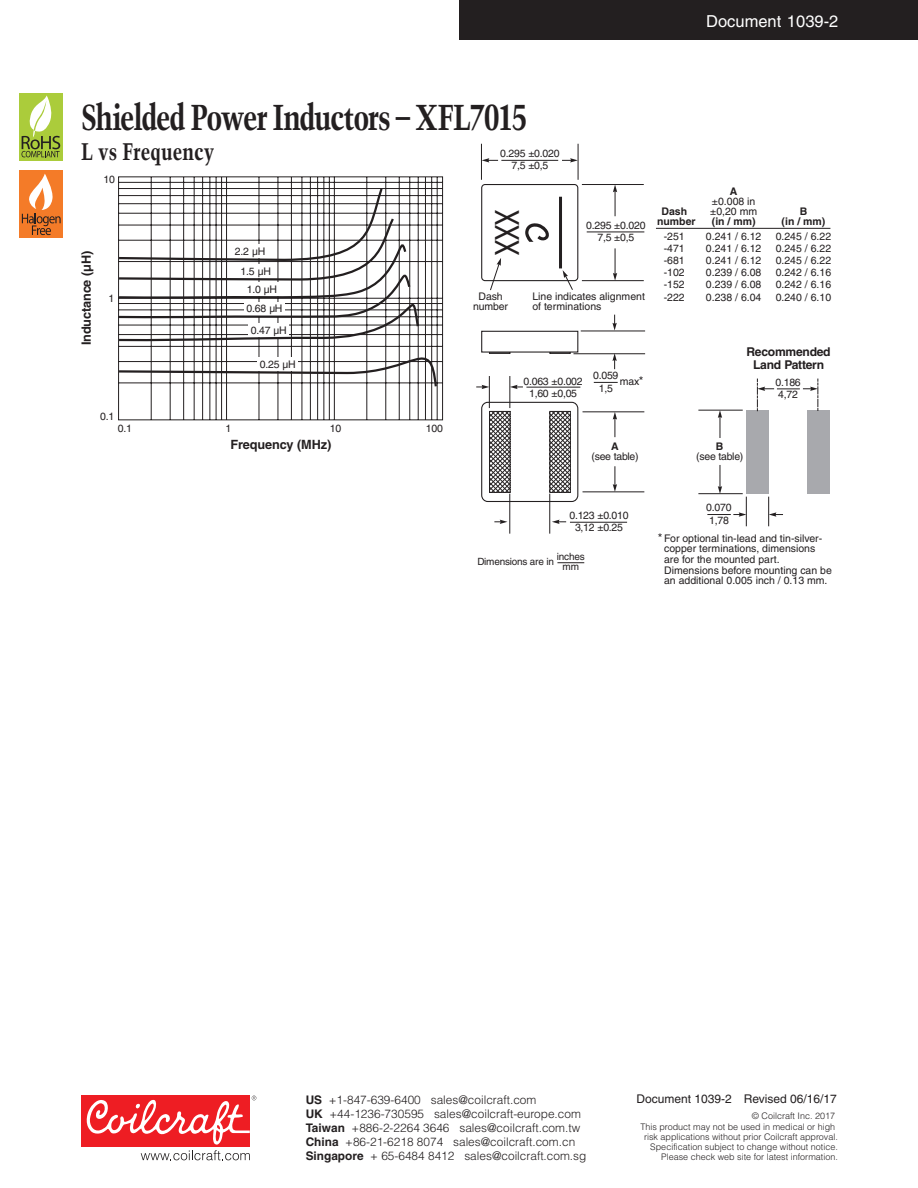
<style>
.page{position:relative;width:918px;height:1188px;background:#fff}
.page>*{position:absolute;margin:0;border:0;box-sizing:border-box;transform-origin:0 0}
.t1{font:700 condensed 36px "Trump Mediaeval";letter-spacing:-.04em;color:#231f20}
.t2{font:32.55px "Tahoma";color:#231f20;scale:.8 1}
.Subhead_-_16_Point_T{font:700 condensed 24px "Trump Mediaeval";color:#231f20}
.Document_number{font:16.5px "Helvetica";color:#fff}
.t3{font:700 12.75px "Helvetica";letter-spacing:-.01em;color:#231f20}
.t4{font:700 12.15px/12.3px "Helvetica";letter-spacing:-.02em;color:#231f20;text-align:center}
.t5{font:12px "Helvetica";color:#231f20}
.t6{font:300 11.85px "Helvetica";color:#231f20}
.t7{font:700 11.85px/14.1px "Helvetica";color:#231f20}
.t8{font:10.5px/12.1px "Helvetica";color:#231f20}
.t9{font:10.5px/12.1px "Helvetica";letter-spacing:-.02em;color:#231f20;text-align:center}
.t10{font:700 10.5px "Helvetica";color:#231f20}
.t11{font:9.9px/9.4px "Helvetica";letter-spacing:-.02em;color:#231f20;text-align:center}
.t12{font:300 9px/9.9px "Helvetica";color:#231f20;text-align:right}
.s1{font-weight:700}
</style>
<div class="page">
<div style="left:459px;top:0;width:459px;height:40px;background:#231f20"></div>
<div style="left:81px;top:1096px;width:169px;height:51px;background:#ee1d23"></div>
<svg style="left:86px;top:1096px;width:170px;height:64px"></svg>
<div style="left:19px;top:93px;width:44px;height:67px;background:#abcc3b"></div>
<svg style="left:22px;top:95px;width:38px;height:62px"></svg>
<div style="left:19px;top:171px;width:44px;height:67px;background:#f47b28"></div>
<svg style="left:22px;top:174px;width:39px;height:61px"></svg>
<svg style="left:613px;top:248px;width:4px;height:32px"></svg>
<svg style="left:612px;top:315px;width:5px;height:16px"></svg>
<svg style="left:612px;top:354px;width:5px;height:15px"></svg>
<svg style="left:613px;top:185px;width:4px;height:31px"></svg>
<svg style="left:482px;top:158px;width:16px;height:5px"></svg>
<svg style="left:562px;top:158px;width:16px;height:5px"></svg>
<hr style="left:587px;top:232px;width:57px;height:1px;background:#231f20">
<hr style="left:501px;top:160px;width:57px;height:1px;background:#231f20">
<hr style="left:582px;top:280px;width:62px;height:1px;background:#231f20">
<hr style="left:582px;top:184px;width:62px;height:1px;background:#231f20">
<svg style="left:594px;top:382px;width:24px;height:1px"></svg>
<hr style="left:573px;top:353px;width:72px;height:1px;background:#231f20">
<hr style="left:581px;top:331px;width:64px;height:1px;background:#231f20">
<hr style="left:481px;top:144px;width:1px;height:36px;background:#231f20">
<hr style="left:578px;top:144px;width:1px;height:36px;background:#231f20">
<div style="left:489px;top:352px;width:21px;height:2px;border:1px solid #231f20"></div>
<div style="left:549px;top:352px;width:22px;height:2px;border:1px solid #231f20"></div>
<div style="left:481px;top:331px;width:97px;height:22px;background:#fff;border:1px solid #231f20"></div>
<div style="left:481px;top:184px;width:97px;height:97px;border:1px solid #231f20;border-radius:3px"></div>
<svg style="left:525px;top:223px;width:24px;height:19px"></svg>
<hr style="left:559px;top:197px;width:3px;height:71px;background:#231f20">
<svg style="left:489px;top:258px;width:12px;height:33px"></svg>
<div style="left:807px;top:410px;width:23px;height:84px;background:#a8a9ad"></div>
<div style="left:746px;top:410px;width:23px;height:84px;background:#a8a9ad"></div>
<div style="left:481px;top:402px;width:97px;height:100px;border:1px solid #231f20;border-radius:6px"></div>
<svg style="left:613px;top:466px;width:4px;height:25px"></svg>
<svg style="left:718px;top:411px;width:4px;height:27px"></svg>
<svg style="left:552px;top:520px;width:14px;height:4px"></svg>
<svg style="left:494px;top:520px;width:13px;height:4px"></svg>
<svg style="left:476px;top:385px;width:13px;height:4px"></svg>
<svg style="left:510px;top:385px;width:13px;height:4px"></svg>
<svg style="left:613px;top:412px;width:4px;height:25px"></svg>
<hr style="left:526px;top:387px;width:54px;height:1px;background:#231f20">
<hr style="left:583px;top:491px;width:61px;height:1px;background:#231f20">
<hr style="left:583px;top:411px;width:61px;height:1px;background:#231f20">
<hr style="left:698px;top:410px;width:45px;height:1px;background:#231f20">
<hr style="left:698px;top:493px;width:45px;height:1px;background:#231f20">
<svg style="left:757px;top:379px;width:61px;height:32px"></svg>
<svg style="left:768px;top:497px;width:15px;height:29px"></svg>
<hr style="left:549px;top:494px;width:1px;height:40px;background:#231f20">
<hr style="left:509px;top:494px;width:1px;height:40px;background:#231f20">
<svg style="left:707px;top:465px;width:40px;height:61px"></svg>
<hr style="left:509px;top:376px;width:1px;height:32px;background:#231f20">
<hr style="left:489px;top:376px;width:1px;height:32px;background:#231f20">
<svg style="left:491px;top:413px;width:17px;height:78px"></svg>
<div style="left:489px;top:411px;width:21px;height:82px;border:1px solid #231f20"></div>
<svg style="left:551px;top:413px;width:18px;height:78px"></svg>
<div style="left:549px;top:411px;width:22px;height:82px;border:1px solid #231f20"></div>
<hr style="left:570px;top:522px;width:57px;height:1px;background:#231f20">
<hr style="left:656px;top:228px;width:174px;height:1px;background:#231f20">
<svg style="left:557px;top:562px;width:27px;height:1px"></svg>
<svg style="left:563px;top:270px;width:11px;height:20px"></svg>
<svg style="left:118px;top:176px;width:325px;height:245px"></svg>
<svg style="left:118px;top:186px;width:320px;height:203px"></svg>
<p class="Document_number" style="left:706px;top:11px;width:134px">Document 1039-2</p>
<h1 class="t1" style="left:81px;top:94px;width:448px">Shielded Power Inductors – XFL7015</h1>
<p class="Subhead_-_16_Point_T" style="left:81px;top:136px;width:135px">L vs Frequency</p>
<p class="t8" style="left:500px;top:148px;width:61px;text-align:center">0.295 ±0.020<br>7,5 ±0,5</p>
<p class="t8" style="left:103px;top:173px;width:13px">10</p>
<p class="t3" style="left:79px;top:345px;width:96px;rotate:-90deg">Inductance (µH)</p>
<p class="t8" style="left:109px;top:292px;width:7px">1</p>
<p class="t8" style="left:100px;top:410px;width:16px">0.1</p>
<p class="t8" style="left:235px;top:241px;width:38px;line-height:20.1px;text-align:center">2.2 µH<br>1.5 µH</p>
<p class="t8" style="left:247px;top:279px;width:38px;line-height:19.4px">1.0 µH<br>0.68 µH</p>
<p class="t8" style="left:251px;top:324px;width:38px">0.47 µH</p>
<p class="t8" style="left:260px;top:358px;width:38px">0.25 µH</p>
<p class="t8" style="left:118px;top:422px;width:16px">0.1</p>
<p class="t8" style="left:225px;top:422px;width:7px">1</p>
<p class="t8" style="left:330px;top:422px;width:13px">10</p>
<p class="t8" style="left:426px;top:422px;width:19px">100</p>
<p class="t2" style="left:529px;top:210px;width:58px;rotate:90deg">XXX</p>
<p class="t8" style="left:586px;top:219px;width:61px;text-align:center">0.295 ±0.020<br>7,5 ±0,5</p>
<p class="t8" style="left:473px;top:291px;width:36px;line-height:9.9px;text-align:center">Dash number</p>
<p class="t8" style="left:532px;top:291px;width:114px;line-height:9.9px">Line indicates alignment of terminations</p>
<p class="t9" style="left:523px;top:375px;width:61px">0.063 ±0.002<br>1,60 ±0,05</p>
<p class="t8" style="left:593px;top:370px;width:27px;text-align:center">0.059<br>1,5</p>
<p class="t8" style="left:620px;top:375px;width:21px">max</p>
<p class="t5" style="left:639px;top:374px;width:6px">*</p>
<p class="t10" style="left:730px;top:185px;width:9px">A</p>
<p class="t8" style="left:710px;top:196px;width:48px;line-height:9.9px">±0.008 in ±0,20 mm</p>
<p class="t10" style="left:661px;top:205px;width:27px">Dash</p>
<p class="t10" style="left:800px;top:205px;width:9px">B</p>
<p class="t10" style="left:657px;top:215px;width:40px">number</p>
<p class="t10" style="left:712px;top:215px;width:45px">(in / mm)</p>
<p class="t10" style="left:782px;top:215px;width:45px">(in / mm)</p>
<p class="t8" style="left:664px;top:230px;width:23px;text-align:justify">-251 -471 -681 -102 -152</p>
<p class="t8" style="left:706px;top:230px;width:57px">0.241 / 6.12</p>
<p class="t8" style="left:776px;top:230px;width:57px">0.245 / 6.22</p>
<p class="t8" style="left:706px;top:242px;width:57px">0.241 / 6.12</p>
<p class="t8" style="left:776px;top:242px;width:57px">0.245 / 6.22</p>
<p class="t8" style="left:706px;top:254px;width:57px">0.241 / 6.12</p>
<p class="t8" style="left:776px;top:254px;width:57px">0.245 / 6.22</p>
<p class="t8" style="left:706px;top:266px;width:57px">0.239 / 6.08</p>
<p class="t8" style="left:776px;top:266px;width:57px">0.242 / 6.16</p>
<p class="t8" style="left:706px;top:279px;width:57px">0.239 / 6.08</p>
<p class="t8" style="left:776px;top:279px;width:57px">0.242 / 6.16</p>
<p class="t8" style="left:664px;top:291px;width:23px">-222</p>
<p class="t8" style="left:706px;top:291px;width:57px">0.238 / 6.04</p>
<p class="t8" style="left:776px;top:291px;width:57px">0.240 / 6.10</p>
<p class="t4" style="left:746px;top:346px;width:86px">Recommended<br>Land Pattern</p>
<p class="t8" style="left:775px;top:376px;width:27px">0.186<br>4,72</p>
<p class="t3" style="left:230px;top:437px;width:102px">Frequency (MHz)</p>
<p class="t9" style="left:591px;top:441px;width:49px;line-height:9.9px"><span class="s1">A<br></span>(see table)</p>
<p class="t9" style="left:696px;top:441px;width:49px;line-height:9.9px"><span class="s1">B<br></span>(see table)</p>
<p class="t9" style="left:569px;top:509px;width:61px">0.123 ±0.010<br>3,12 ±0.25</p>
<p class="t11" style="left:557px;top:552px;width:29px">inches mm</p>
<p class="t11" style="left:477px;top:557px;width:78px">Dimensions are in</p>
<p class="t8" style="left:706px;top:502px;width:27px">0.070<br>1,78</p>
<p class="t5" style="left:658px;top:531px;width:6px">*</p>
<p class="t8" style="left:664px;top:533px;width:169px;line-height:10.6px">For optional tin-lead and tin-silver&shy;copper terminations, dimensions are for the mounted part.<br>Dimensions before mounting can be an additional 0.005 inch / 0.13 mm.</p>
<p class="t6" style="left:329px;top:1092px;width:209px">+1-847-639-6400 sales@coilcraft.com</p>
<p class="t6" style="left:329px;top:1106px;width:253px">+44-1236-730595 sales@coilcraft-europe.com</p>
<p class="t6" style="left:352px;top:1121px;width:230px">+886-2-2264 3646 sales@coilcraft.com.tw</p>
<p class="t6" style="left:345px;top:1135px;width:232px">+86-21-6218 8074 sales@coilcraft.com.cn</p>
<p class="t6" style="left:370px;top:1149px;width:218px">+ 65-6484 8412 sales@coilcraft.com.sg</p>
<p class="t7" style="left:306px;top:1093px;width:59px">US<br>UK<br>Taiwan<br>China<br>Singapore</p>
<p class="t5" style="left:637px;top:1092px;width:202px">Document 1039-2 Revised 06/16/17</p>
<p class="t12" style="left:640px;top:1110px;width:196px;line-height:11.4px">© Coilcraft Inc. 2017<br>This product may not be used in medical or high</p>
<p class="t12" style="left:644px;top:1132px;width:195px">risk applications without prior Coilcraft approval.<br>Specification subject to change without notice.<br>Please check web site for latest information.</p>
</div>
